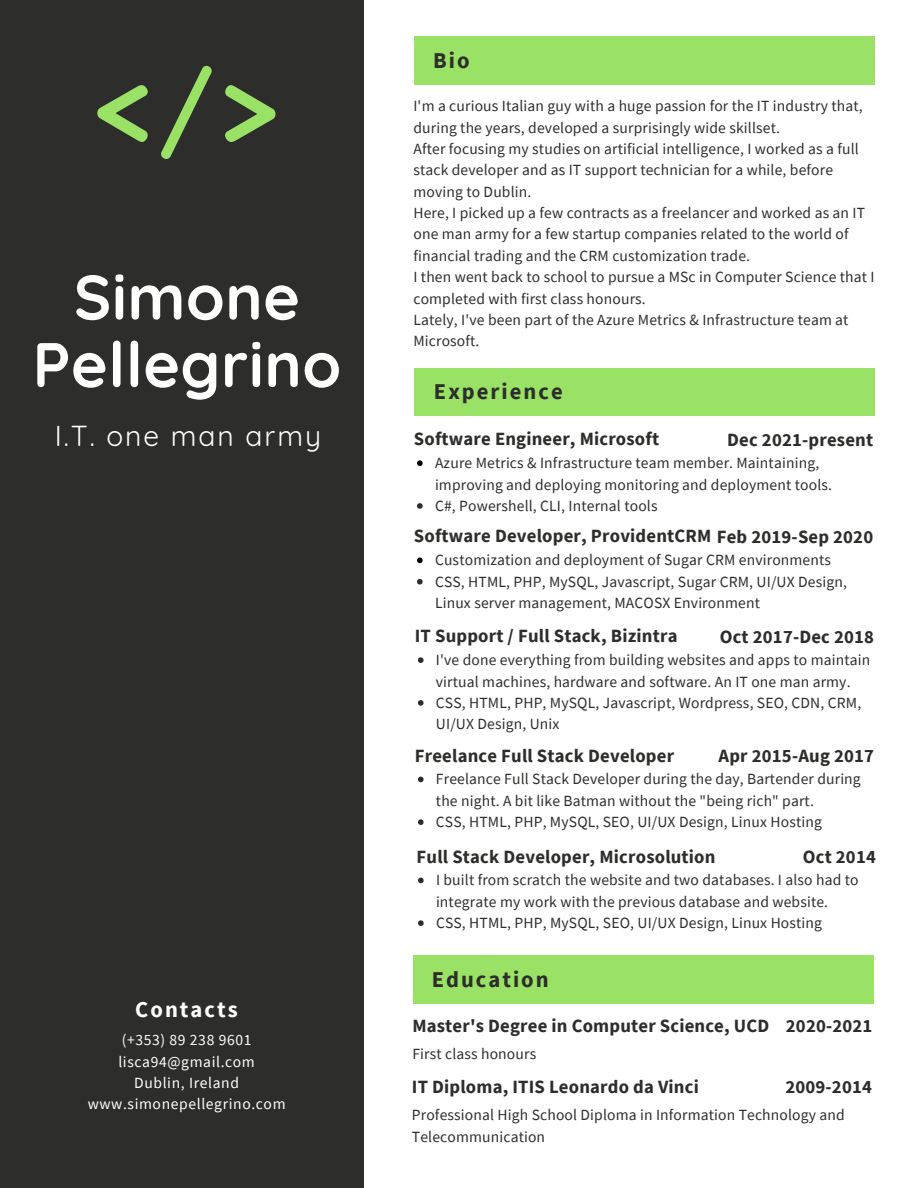
<style>
.page{position:relative;width:918px;height:1188px;background:#2d2d2b}
.page>*{position:absolute;margin:0;border:0;box-sizing:border-box;transform-origin:0 0}
.t1{font:700 112.05px "Quicksand";color:#99e265}
.t2{font:700 62.85px/67.5px "Quicksand";letter-spacing:.01em;color:#fff;text-align:center}
.t3{font:28.2px "Quicksand";letter-spacing:.07em;color:#fff}
.t4{font:700 22.5px "Source Sans Pro";letter-spacing:.09em;color:#2d2d2b}
.t5{font:700 22.5px "Source Sans Pro";letter-spacing:.09em;color:#fff}
.t6{font:700 18.75px "Source Sans Pro";letter-spacing:.01em;color:#2d2d2b}
.t7{font:15.6px/21.3px "Source Sans Pro";letter-spacing:.01em;color:#2d2d2b}
.t8{font:15.6px/21.3px "Source Sans Pro";letter-spacing:.04em;color:#fff;text-align:center}
.s1{font-size:99.6px}
</style>
<div class="page">
<div style="left:364px;top:0;width:554px;height:1188px;background:#fff"></div>
<div style="left:415px;top:37px;width:460px;height:47px;background:#99e265"></div>
<svg style="left:417px;top:558px;width:6px;height:5px"></svg>
<svg style="left:417px;top:579px;width:6px;height:6px"></svg>
<div style="left:415px;top:368px;width:460px;height:48px;background:#99e265"></div>
<svg style="left:418px;top:777px;width:6px;height:5px"></svg>
<svg style="left:418px;top:819px;width:6px;height:6px"></svg>
<svg style="left:418px;top:878px;width:6px;height:5px"></svg>
<svg style="left:418px;top:920px;width:6px;height:6px"></svg>
<svg style="left:418px;top:657px;width:6px;height:6px"></svg>
<svg style="left:418px;top:700px;width:6px;height:6px"></svg>
<svg style="left:417px;top:460px;width:6px;height:6px"></svg>
<svg style="left:417px;top:503px;width:6px;height:6px"></svg>
<div style="left:413px;top:956px;width:460px;height:47px;background:#99e265"></div>
<h1 class="t1" style="left:95px;top:30px;width:185px">&lt;<span class="s1">/</span>&gt;</h1>
<h2 class="t2" style="left:33px;top:262px;width:310px">Simone<br>Pellegrino</h2>
<h3 class="t3" style="left:55px;top:418px;width:268px">I.T. one man army</h3>
<h3 class="t5" style="left:135px;top:995px;width:104px">Contacts</h3>
<p class="t8" style="left:88px;top:1029px;width:199px">(+353) 89 238 9601 lisca94@gmail.com<br>Dublin, Ireland www.simonepellegrino.com</p>
<h3 class="t4" style="left:433px;top:46px;width:38px">Bio</h3>
<p class="t7" style="left:413px;top:95px;width:463px">I'm a curious Italian guy with a huge passion for the IT industry that, during the years, developed a surprisingly wide skillset.<br>After focusing my studies on artificial intelligence, I worked as a full stack developer and as IT support technician for a while, before moving to Dublin.<br>Here, I picked up a few contracts as a freelancer and worked as an IT one man army for a few startup companies related to the world of financial trading and the CRM customization trade.<br>I then went back to school to pursue a MSc in Computer Science that I completed with first class honours.<br>Lately, I've been part of the Azure Metrics &amp; Infrastructure team at Microsoft.</p>
<h3 class="t4" style="left:434px;top:377px;width:130px">Experience</h3>
<p class="t6" style="left:414px;top:427px;width:247px">Software Engineer, Microsoft</p>
<p class="t7" style="left:435px;top:452px;width:399px">Azure Metrics &amp; Infrastructure team member. Maintaining, improving and deploying monitoring and deployment tools.<br>C#, Powershell, CLI, Internal tools</p>
<p class="t6" style="left:727px;top:427px;width:147px">Dec 2021-present</p>
<p class="t6" style="left:414px;top:524px;width:461px">Software Developer, ProvidentCRM Feb 2019-Sep 2020</p>
<p class="t7" style="left:435px;top:549px;width:414px">Customization and deployment of Sugar CRM environments<br>CSS, HTML, PHP, MySQL, Javascript, Sugar CRM, UI/UX Design,<br>Linux server management, MACOSX Environment</p>
<p class="t6" style="left:415px;top:624px;width:264px">IT Support / Full Stack, Bizintra</p>
<p class="t7" style="left:436px;top:649px;width:436px">I've done everything from building websites and apps to maintain virtual machines, hardware and software. An IT one man army.<br>CSS, HTML, PHP, MySQL, Javascript, Wordpress, SEO, CDN, CRM, UI/UX Design, Unix</p>
<p class="t6" style="left:720px;top:624px;width:156px">Oct 2017-Dec 2018</p>
<p class="t6" style="left:415px;top:743px;width:261px">Freelance Full Stack Developer</p>
<p class="t6" style="left:719px;top:743px;width:157px">Apr 2015-Aug 2017</p>
<p class="t7" style="left:436px;top:768px;width:426px">Freelance Full Stack Developer during the day, Bartender during the night. A bit like Batman without the "being rich" part.<br>CSS, HTML, PHP, MySQL, SEO, UI/UX Design, Linux Hosting</p>
<p class="t6" style="left:417px;top:844px;width:300px">Full Stack Developer, Microsolution</p>
<p class="t6" style="left:803px;top:844px;width:75px">Oct 2014</p>
<p class="t7" style="left:436px;top:869px;width:424px">I built from scratch the website and two databases. I also had to integrate my work with the previous database and website.<br>CSS, HTML, PHP, MySQL, SEO, UI/UX Design, Linux Hosting</p>
<h3 class="t4" style="left:432px;top:965px;width:119px">Education</h3>
<p class="t6" style="left:412px;top:1013px;width:358px">Master's Degree in Computer Science, UCD</p>
<p class="t7" style="left:412px;top:1042px;width:125px">First class honours</p>
<p class="t6" style="left:786px;top:1013px;width:88px">2020-2021</p>
<p class="t6" style="left:412px;top:1075px;width:288px">IT Diploma, ITIS Leonardo da Vinci</p>
<p class="t7" style="left:412px;top:1104px;width:435px">Professional High School Diploma in Information Technology and<br>Telecommunication</p>
<p class="t6" style="left:785px;top:1075px;width:88px">2009-2014</p>
</div>
